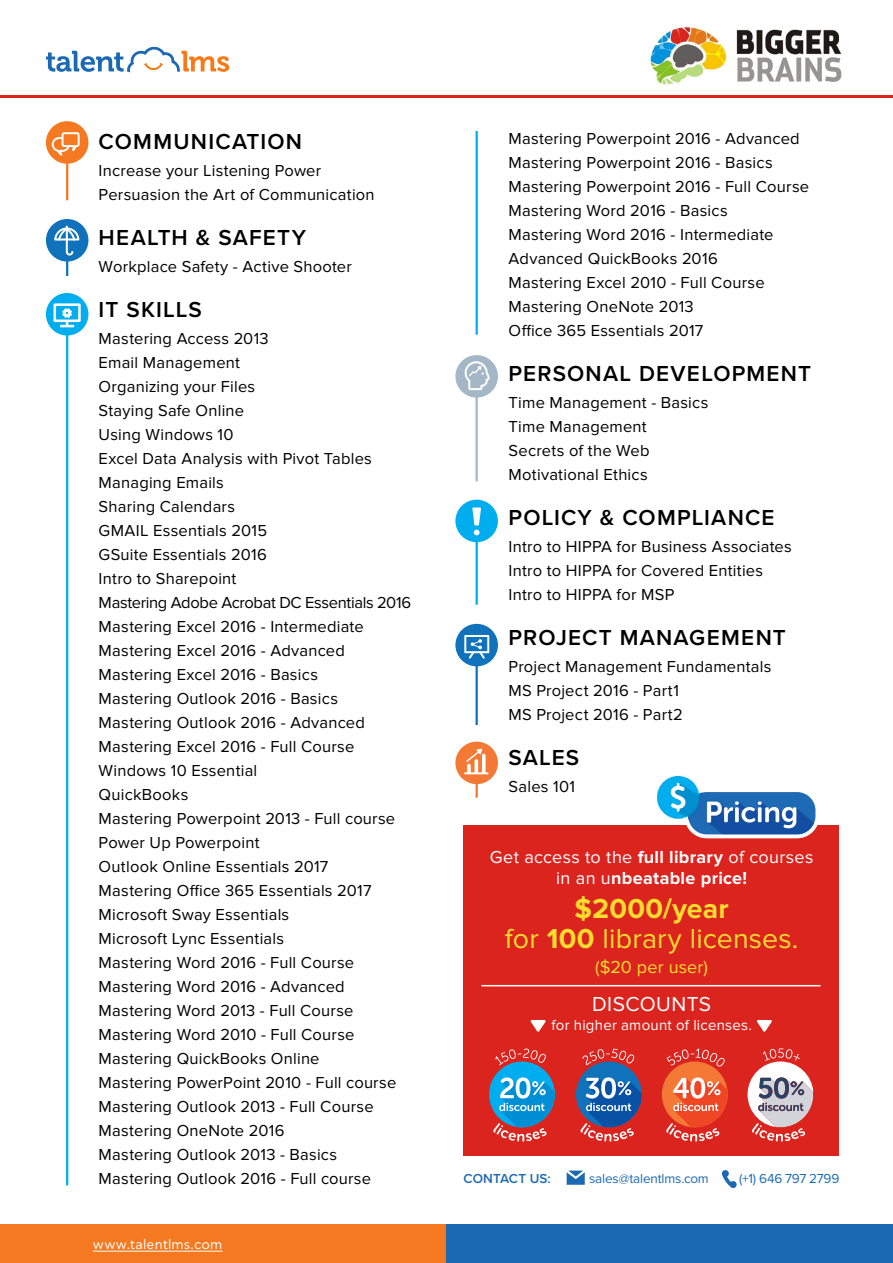
<style>
.page{position:relative;width:893px;height:1263px;background:#fff}
.page>*{position:absolute;margin:0;border:0;box-sizing:border-box;transform-origin:0 0}
.t1{font:28.5px "Proxima Nova";letter-spacing:.005em;color:#ffdd2e}
.t2{font:700 28.5px "Proxima Nova";letter-spacing:.005em;color:#ffdd2e}
.t3{font:600 22.5px "Proxima Nova";letter-spacing:.055em;color:#000}
.t4{font:21px "Proxima Nova";letter-spacing:.02em;color:#fff}
.t5{font:18px/21px "Proxima Nova";letter-spacing:.015em;color:#fff;text-align:center}
.t6{font:18px "Proxima Nova";letter-spacing:.01em;color:#ffdd2e}
.t7{font:16.5px "Proxima Nova";letter-spacing:.015em;color:#000}
.t8{font:16.5px "Proxima Nova";letter-spacing:-.02em;color:#000}
.t9{font:15px "Proxima Nova";letter-spacing:.015em;color:#fff}
.t10{font:13.5px "Proxima Nova";letter-spacing:-.015em;color:#1c69b3}
.t11{font:13.5px "CF Asty Std";letter-spacing:.015em;color:#fff}
.t12{font:600 13.5px "Proxima Nova";letter-spacing:.005em;color:#1c69b3}
.s1{font-weight:700}
</style>
<div class="page">
<div style="left:0;top:1225px;width:446px;height:38px;background:#f47920"></div>
<div style="left:446px;top:1225px;width:447px;height:38px;background:#1c69b3"></div>
<hr style="left:93px;top:1251px;width:130px;height:1px;background:#fff">
<div style="left:463px;top:825px;width:376px;height:330px;background:#db241e"></div>
<svg style="left:687px;top:792px;width:131px;height:46px;background:#5b85bc"></svg>
<img style="left:656px;top:775px;width:70px;height:51px">
<svg style="left:530px;top:1019px;width:16px;height:13px"></svg>
<svg style="left:756px;top:1019px;width:16px;height:13px"></svg>
<div style="left:489px;top:1061px;width:66px;height:66px;background:#00aeef;border-radius:50%"></div>
<div style="left:576px;top:1061px;width:66px;height:66px;background:#1072ba;border-radius:50%"></div>
<div style="left:662px;top:1061px;width:66px;height:66px;background:#f47934;border-radius:50%"></div>
<svg style="left:667px;top:1048px;width:58px;height:19px"></svg>
<svg style="left:582px;top:1048px;width:53px;height:17px"></svg>
<svg style="left:495px;top:1048px;width:51px;height:17px"></svg>
<svg style="left:493px;top:1077px;width:62px;height:64px"></svg>
<svg style="left:580px;top:1077px;width:62px;height:64px"></svg>
<svg style="left:666px;top:1077px;width:62px;height:64px"></svg>
<svg style="left:747px;top:1048px;width:66px;height:93px"></svg>
<hr style="left:481px;top:985px;width:339px;height:1px;background:#fff">
<svg style="left:567px;top:1170px;width:18px;height:15px"></svg>
<svg style="left:722px;top:1170px;width:15px;height:18px"></svg>
<div style="left:46px;top:121px;width:42px;height:43px;background:#f47920;border-radius:50%"></div>
<svg style="left:52px;top:132px;width:28px;height:24px"></svg>
<hr style="left:66px;top:163px;width:2px;height:37px;background:#f47920">
<div style="left:46px;top:219px;width:42px;height:42px;background:#1072ba;border-radius:50%"></div>
<svg style="left:54px;top:226px;width:25px;height:50px"></svg>
<hr style="left:66px;top:333px;width:2px;height:852px;background:#00aeef">
<div style="left:46px;top:293px;width:42px;height:42px;background:#00aeef;border-radius:50%"></div>
<div style="left:54px;top:303px;width:27px;height:19px;border:3px solid #fff"></div>
<svg style="left:60px;top:306px;width:14px;height:21px"></svg>
<hr style="left:476px;top:131px;width:2px;height:204px;background:#00aeef">
<hr style="left:476px;top:384px;width:2px;height:97px;background:#a4b7c6">
<div style="left:455px;top:355px;width:43px;height:43px;background:#a4b7c6;border-radius:50%"></div>
<svg style="left:465px;top:361px;width:25px;height:29px"></svg>
<div style="left:455px;top:624px;width:43px;height:42px;background:#1072ba;border-radius:50%"></div>
<svg style="left:464px;top:635px;width:25px;height:24px"></svg>
<hr style="left:476px;top:662px;width:2px;height:63px;background:#1072ba">
<div style="left:455px;top:742px;width:43px;height:42px;background:#f47934;border-radius:50%"></div>
<hr style="left:464px;top:772px;width:25px;height:2px;background:#fff">
<svg style="left:466px;top:749px;width:20px;height:24px"></svg>
<svg style="left:476px;top:784px;width:2px;height:14px"></svg>
<div style="left:455px;top:500px;width:43px;height:42px;background:#00aeef;border-radius:50%"></div>
<svg style="left:472px;top:507px;width:9px;height:28px"></svg>
<hr style="left:476px;top:537px;width:2px;height:68px;background:#00aeef">
<hr style="left:0;top:96px;width:893px;height:2px;background:#db241e">
<svg style="left:46px;top:47px;width:183px;height:25px"></svg>
<img style="left:650px;top:27px;width:192px;height:58px">
<p class="t3" style="left:99px;top:124px;width:205px">COMMUNICATION</p>
<p class="t7" style="left:99px;top:161px;width:224px">Increase your Listening Power</p>
<p class="t7" style="left:99px;top:185px;width:277px">Persuasion the Art of Communication</p>
<p class="t3" style="left:99px;top:220px;width:209px">HEALTH &amp; SAFETY</p>
<p class="t7" style="left:99px;top:257px;width:255px">Workplace Safety - Active Shooter</p>
<p class="t3" style="left:99px;top:292px;width:105px">IT SKILLS</p>
<p class="t7" style="left:99px;top:329px;width:172px">Mastering Access 2013</p>
<p class="t7" style="left:99px;top:353px;width:143px">Email Management</p>
<p class="t7" style="left:99px;top:377px;width:158px">Organizing your Files</p>
<p class="t7" style="left:99px;top:401px;width:147px">Staying Safe Online</p>
<p class="t7" style="left:99px;top:425px;width:137px">Using Windows 10</p>
<p class="t7" style="left:99px;top:449px;width:275px">Excel Data Analysis with Pivot Tables</p>
<p class="t7" style="left:99px;top:473px;width:127px">Managing Emails</p>
<p class="t7" style="left:99px;top:497px;width:138px">Sharing Calendars</p>
<p class="t7" style="left:99px;top:521px;width:170px">GMAIL Essentials 2015</p>
<p class="t7" style="left:99px;top:545px;width:170px">GSuite Essentials 2016</p>
<p class="t7" style="left:99px;top:569px;width:139px">Intro to Sharepoint</p>
<p class="t8" style="left:99px;top:593px;width:314px">Mastering Adobe Acrobat DC Essentials 2016</p>
<p class="t7" style="left:99px;top:617px;width:267px">Mastering Excel 2016 - Intermediate</p>
<p class="t7" style="left:99px;top:641px;width:248px">Mastering Excel 2016 - Advanced</p>
<p class="t7" style="left:99px;top:665px;width:221px">Mastering Excel 2016 - Basics</p>
<p class="t7" style="left:99px;top:689px;width:241px">Mastering Outlook 2016 - Basics</p>
<p class="t7" style="left:99px;top:713px;width:268px">Mastering Outlook 2016 - Advanced</p>
<p class="t7" style="left:99px;top:737px;width:257px">Mastering Excel 2016 - Full Course</p>
<p class="t7" style="left:99px;top:761px;width:160px">Windows 10 Essential</p>
<p class="t7" style="left:99px;top:785px;width:91px">QuickBooks</p>
<p class="t7" style="left:99px;top:809px;width:298px">Mastering Powerpoint 2013 - Full course</p>
<p class="t7" style="left:99px;top:833px;width:162px">Power Up Powerpoint</p>
<p class="t7" style="left:99px;top:857px;width:231px">Outlook Online Essentials 2017</p>
<p class="t7" style="left:99px;top:881px;width:274px">Mastering Office 365 Essentials 2017</p>
<p class="t7" style="left:99px;top:905px;width:192px">Microsoft Sway Essentials</p>
<p class="t7" style="left:99px;top:929px;width:187px">Microsoft Lync Essentials</p>
<p class="t7" style="left:99px;top:953px;width:257px">Mastering Word 2016 - Full Course</p>
<p class="t7" style="left:99px;top:977px;width:248px">Mastering Word 2016 - Advanced</p>
<p class="t7" style="left:99px;top:1001px;width:256px">Mastering Word 2013 - Full Course</p>
<p class="t7" style="left:99px;top:1025px;width:257px">Mastering Word 2010 - Full Course</p>
<p class="t7" style="left:99px;top:1049px;width:222px">Mastering QuickBooks Online</p>
<p class="t7" style="left:99px;top:1073px;width:299px">Mastering PowerPoint 2010 - Full course</p>
<p class="t7" style="left:99px;top:1097px;width:276px">Mastering Outlook 2013 - Full Course</p>
<p class="t7" style="left:99px;top:1121px;width:187px">Mastering OneNote 2016</p>
<p class="t7" style="left:99px;top:1145px;width:240px">Mastering Outlook 2013 - Basics</p>
<p class="t7" style="left:99px;top:1169px;width:274px">Mastering Outlook 2016 - Full course</p>
<p class="t11" style="left:93px;top:1237px;width:131px">www.talentlms.com</p>
<p class="t7" style="left:509px;top:129px;width:293px">Mastering Powerpoint 2016 - Advanced</p>
<p class="t7" style="left:509px;top:153px;width:266px">Mastering Powerpoint 2016 - Basics</p>
<p class="t7" style="left:509px;top:177px;width:302px">Mastering Powerpoint 2016 - Full Course</p>
<p class="t7" style="left:509px;top:201px;width:221px">Mastering Word 2016 - Basics</p>
<p class="t7" style="left:509px;top:225px;width:266px">Mastering Word 2016 - Intermediate</p>
<p class="t7" style="left:509px;top:249px;width:211px">Advanced QuickBooks 2016</p>
<p class="t7" style="left:509px;top:273px;width:258px">Mastering Excel 2010 - Full Course</p>
<p class="t7" style="left:509px;top:297px;width:187px">Mastering OneNote 2013</p>
<p class="t7" style="left:509px;top:321px;width:196px">Office 365 Essentials 2017</p>
<p class="t3" style="left:509px;top:357px;width:304px">PERSONAL DEVELOPMENT</p>
<p class="t7" style="left:509px;top:393px;width:201px">Time Management - Basics</p>
<p class="t7" style="left:509px;top:417px;width:140px">Time Management</p>
<p class="t7" style="left:509px;top:441px;width:142px">Secrets of the Web</p>
<p class="t7" style="left:509px;top:465px;width:141px">Motivational Ethics</p>
<p class="t3" style="left:509px;top:501px;width:267px">POLICY &amp; COMPLIANCE</p>
<p class="t7" style="left:509px;top:537px;width:285px">Intro to HIPPA for Business Associates</p>
<p class="t7" style="left:509px;top:561px;width:256px">Intro to HIPPA for Covered Entities</p>
<p class="t7" style="left:509px;top:585px;width:167px">Intro to HIPPA for MSP</p>
<p class="t3" style="left:509px;top:621px;width:279px">PROJECT MANAGEMENT</p>
<p class="t7" style="left:509px;top:657px;width:264px">Project Management Fundamentals</p>
<p class="t7" style="left:509px;top:681px;width:172px">MS Project 2016 - Part1</p>
<p class="t7" style="left:509px;top:705px;width:176px">MS Project 2016 - Part2</p>
<p class="t3" style="left:509px;top:741px;width:72px">SALES</p>
<p class="t7" style="left:509px;top:777px;width:68px">Sales 101</p>
<p class="t5" style="left:490px;top:846px;width:325px">Get access to the <span class="s1">full library</span> of courses in an u<span class="s1">nbeatable price!</span></p>
<p class="t2" style="left:575px;top:892px;width:156px">$2000/year</p>
<p class="t1" style="left:505px;top:922px;width:295px">for <span class="s1">100</span> library licenses.</p>
<p class="t6" style="left:595px;top:957px;width:114px">($20 per user)</p>
<p class="t4" style="left:592px;top:992px;width:121px">DISCOUNTS</p>
<p class="t9" style="left:551px;top:1016px;width:202px">for higher amount of licenses.</p>
<p class="t12" style="left:463px;top:1169px;width:89px">CONTACT US:</p>
<p class="t10" style="left:589px;top:1171px;width:121px">sales@talentlms.com</p>
<p class="t10" style="left:739px;top:1171px;width:102px">(+1) 646 797 2799</p>
</div>
